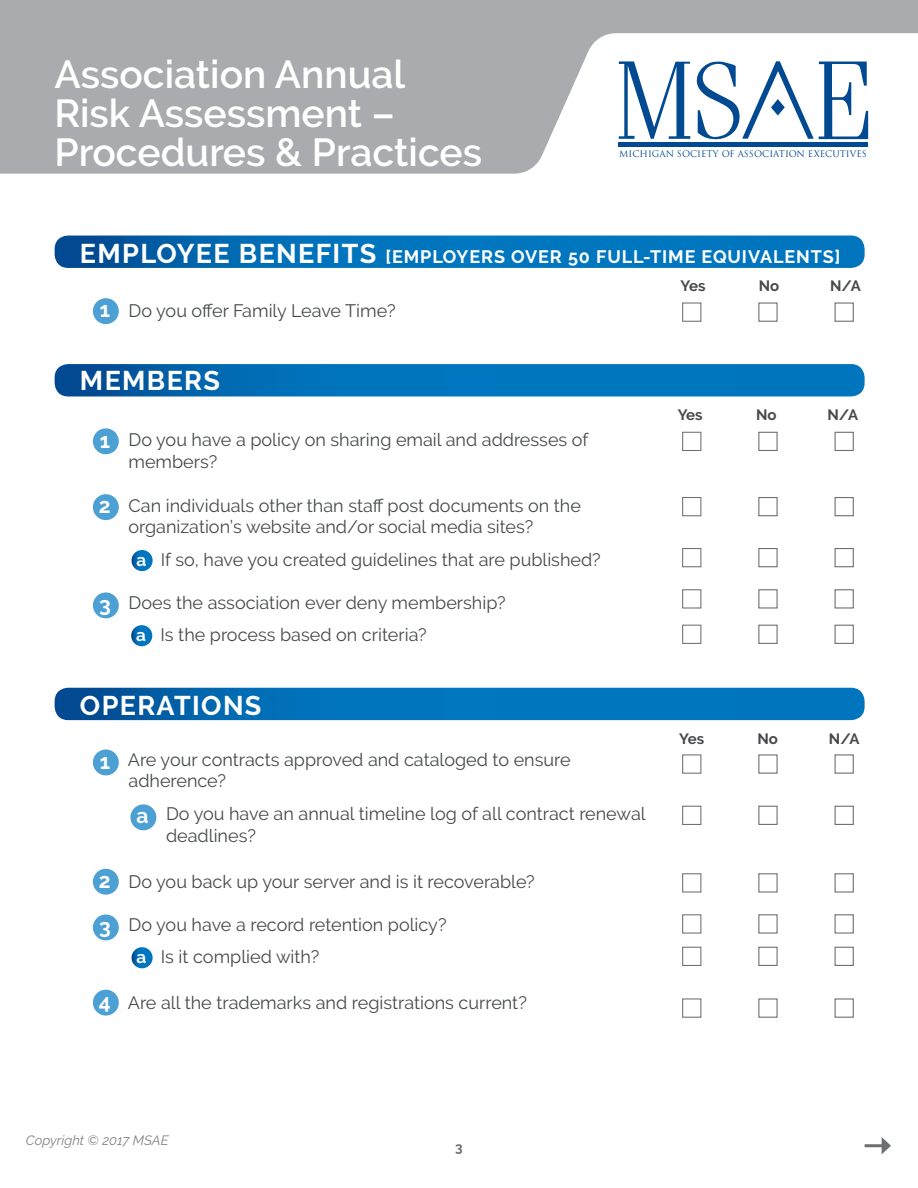
<style>
.page{position:relative;width:918px;height:1188px;background:#fff}
.page>*{position:absolute;margin:0;border:0;box-sizing:border-box;transform-origin:0 0}
.t1{font:600 39px/39px "Raleway";color:#fff}
.t2{font:700 27px "Raleway";letter-spacing:.05em;color:#fff}
.Parent_Question{font:18px/21.6px "Raleway";color:#46494b}
.Child_Question_Last{font:18px/21.6px "Raleway";color:#46494b}
.Last_Question_before{font:18px "Raleway";color:#46494b}
.Questions{font:18px/21.6px "Raleway";color:#46494b}
.t3{font:700 18px "Raleway";letter-spacing:.05em;color:#fff}
.t4{font:700 17.1px "Raleway";color:#fff}
.t5{font:700 15px "Raleway";letter-spacing:-.005em;color:#46494b}
.t6{font:italic 13.5px "Raleway";color:#808285}
.t7{font:700 13.5px "Raleway";color:#6d6e71}
.t8{font:8.85px "Trajan Pro";color:#014990}
.s1{font-size:27px}
.s2{font-weight:700;font-size:21px;color:#fff}
</style>
<div class="page">
<hr style="left:865px;top:1144px;width:19px;height:3px;background:#6d6e71">
<svg style="left:882px;top:1137px;width:9px;height:17px"></svg>
<svg style="left:0;top:0;width:918px;height:174px;fill:#aaabae"></svg>
<hr style="left:619px;top:143px;width:249px;height:4px;background:#014990">
<svg style="left:619px;top:61px;width:249px;height:82px"></svg>
<svg style="left:55px;top:236px;width:810px;height:32px;background:#026fb7"></svg>
<div style="left:93px;top:298px;width:26px;height:26px;background:#4da0d3;border-radius:50%"></div>
<svg style="left:55px;top:364px;width:810px;height:32px;background:#026fb7"></svg>
<div style="left:93px;top:428px;width:26px;height:26px;background:#4da0d3;border-radius:50%"></div>
<div style="left:93px;top:494px;width:26px;height:26px;background:#4da0d3;border-radius:50%"></div>
<svg style="left:132px;top:550px;width:21px;height:21px"></svg>
<div style="left:93px;top:592px;width:26px;height:26px;background:#4da0d3;border-radius:50%"></div>
<svg style="left:131px;top:625px;width:21px;height:21px"></svg>
<svg style="left:55px;top:688px;width:810px;height:32px;background:#016fb7"></svg>
<div style="left:93px;top:750px;width:26px;height:25px;background:#4da0d3;border-radius:50%"></div>
<div style="left:130px;top:804px;width:26px;height:26px;background:#4da0d3;border-radius:50%"></div>
<div style="left:93px;top:869px;width:26px;height:26px;background:#4da0d3;border-radius:50%"></div>
<div style="left:93px;top:915px;width:26px;height:25px;background:#4da0d3;border-radius:50%"></div>
<svg style="left:132px;top:947px;width:21px;height:21px"></svg>
<div style="left:93px;top:990px;width:26px;height:26px;background:#4da0d3;border-radius:50%"></div>
<div style="left:682px;top:302px;width:19px;height:20px;border:1px solid #6d6f72"></div>
<div style="left:758px;top:302px;width:20px;height:20px;border:1px solid #6d6f72"></div>
<div style="left:835px;top:302px;width:19px;height:20px;border:1px solid #6d6f72"></div>
<div style="left:682px;top:432px;width:19px;height:19px;border:1px solid #6d6f72"></div>
<div style="left:758px;top:432px;width:20px;height:19px;border:1px solid #6d6f72"></div>
<div style="left:835px;top:432px;width:19px;height:19px;border:1px solid #6d6f72"></div>
<div style="left:682px;top:497px;width:19px;height:19px;border:1px solid #6d6f72"></div>
<div style="left:758px;top:497px;width:20px;height:19px;border:1px solid #6d6f72"></div>
<div style="left:835px;top:497px;width:19px;height:19px;border:1px solid #6d6f72"></div>
<div style="left:682px;top:548px;width:19px;height:19px;border:1px solid #6d6f72"></div>
<div style="left:758px;top:548px;width:20px;height:19px;border:1px solid #6d6f72"></div>
<div style="left:835px;top:548px;width:19px;height:19px;border:1px solid #6d6f72"></div>
<div style="left:682px;top:589px;width:19px;height:20px;border:1px solid #6d6f72"></div>
<div style="left:758px;top:589px;width:20px;height:20px;border:1px solid #6d6f72"></div>
<div style="left:835px;top:589px;width:19px;height:20px;border:1px solid #6d6f72"></div>
<div style="left:682px;top:625px;width:19px;height:19px;border:1px solid #6d6f72"></div>
<div style="left:758px;top:625px;width:20px;height:19px;border:1px solid #6d6f72"></div>
<div style="left:835px;top:625px;width:19px;height:19px;border:1px solid #6d6f72"></div>
<div style="left:682px;top:754px;width:19px;height:20px;border:1px solid #6d6f72"></div>
<div style="left:758px;top:754px;width:20px;height:20px;border:1px solid #6d6f72"></div>
<div style="left:835px;top:754px;width:19px;height:20px;border:1px solid #6d6f72"></div>
<div style="left:682px;top:806px;width:19px;height:19px;border:1px solid #6d6f72"></div>
<div style="left:758px;top:806px;width:20px;height:19px;border:1px solid #6d6f72"></div>
<div style="left:835px;top:806px;width:19px;height:19px;border:1px solid #6d6f72"></div>
<div style="left:682px;top:873px;width:19px;height:20px;border:1px solid #6d6f72"></div>
<div style="left:758px;top:873px;width:20px;height:20px;border:1px solid #6d6f72"></div>
<div style="left:835px;top:873px;width:19px;height:20px;border:1px solid #6d6f72"></div>
<div style="left:682px;top:914px;width:19px;height:20px;border:1px solid #6d6f72"></div>
<div style="left:758px;top:914px;width:20px;height:20px;border:1px solid #6d6f72"></div>
<div style="left:835px;top:914px;width:19px;height:20px;border:1px solid #6d6f72"></div>
<div style="left:682px;top:947px;width:19px;height:19px;border:1px solid #6d6f72"></div>
<div style="left:758px;top:947px;width:20px;height:19px;border:1px solid #6d6f72"></div>
<div style="left:835px;top:947px;width:19px;height:19px;border:1px solid #6d6f72"></div>
<div style="left:682px;top:998px;width:19px;height:20px;border:1px solid #6d6f72"></div>
<div style="left:758px;top:998px;width:20px;height:20px;border:1px solid #6d6f72"></div>
<div style="left:835px;top:998px;width:19px;height:20px;border:1px solid #6d6f72"></div>
<h1 class="t1" style="left:55px;top:54px;width:429px">Association Annual<br>Risk Assessment –<br>Procedures &amp; Practices</h1>
<p class="t8" style="left:619px;top:148px;width:249px">MICHIGAN SOCIETY OF ASSOCIATION EXECUTIVES</p>
<p class="t3" style="left:80px;top:246px;width:762px"><span class="s1">EMPLOYEE BENEFITS</span> [EMPLOYERS OVER 50 FULL-TIME EQUIVALENTS]</p>
<p class="t5" style="left:681px;top:277px;width:26px">Yes</p>
<p class="t5" style="left:759px;top:277px;width:22px">No</p>
<p class="t5" style="left:830px;top:277px;width:32px">N/A</p>
<p class="Last_Question_before" style="left:100px;top:300px;width:297px"><span class="s2">1</span> Do you offer Family Leave Time?</p>
<p class="t2" style="left:80px;top:365px;width:142px">MEMBERS</p>
<p class="Questions" style="left:129px;top:429px;width:461px;text-indent:-29px"><span class="s2">1</span> Do you have a policy on sharing email and addresses of members?</p>
<p class="Parent_Question" style="left:129px;top:495px;width:454px;text-indent:-30px"><span class="s2">2</span> Can individuals other than staff post documents on the organization’s website and/or social media sites?</p>
<p class="t4" style="left:136px;top:550px;width:11px">a</p>
<p class="Child_Question_Last" style="left:161px;top:549px;width:441px">If so, have you created guidelines that are published?</p>
<p class="Parent_Question" style="left:99px;top:591px;width:408px"><span class="s2">3</span> Does the association ever deny membership?</p>
<p class="t4" style="left:136px;top:625px;width:11px">a</p>
<p class="Last_Question_before" style="left:161px;top:624px;width:268px">Is the process based on criteria?</p>
<p class="t2" style="left:80px;top:690px;width:183px">OPERATIONS</p>
<p class="Parent_Question" style="left:129px;top:748px;width:444px;text-indent:-29px"><span class="s2">1</span> Are your contracts approved and cataloged to ensure adherence?</p>
<p class="Child_Question_Last" style="left:166px;top:803px;width:481px;text-indent:-30px"><span class="s2">a</span> Do you have an annual timeline log of all contract renewal deadlines?</p>
<p class="Questions" style="left:99px;top:871px;width:437px"><span class="s2">2</span> Do you back up your server and is it recoverable?</p>
<p class="Parent_Question" style="left:99px;top:913px;width:349px"><span class="s2">3</span> Do you have a record retention policy?</p>
<p class="t4" style="left:136px;top:947px;width:11px">a</p>
<p class="Child_Question_Last" style="left:161px;top:946px;width:160px">Is it complied with?</p>
<p class="Last_Question_before" style="left:99px;top:992px;width:430px"><span class="s2">4</span> Are all the trademarks and registrations current?</p>
<p class="t5" style="left:678px;top:406px;width:26px">Yes</p>
<p class="t5" style="left:756px;top:406px;width:22px">No</p>
<p class="t5" style="left:827px;top:406px;width:32px">N/A</p>
<p class="t5" style="left:679px;top:730px;width:26px">Yes</p>
<p class="t5" style="left:758px;top:730px;width:22px">No</p>
<p class="t5" style="left:829px;top:730px;width:32px">N/A</p>
<p class="t6" style="left:26px;top:1132px;width:144px">Copyright © 2017 MSAE</p>
<p class="t7" style="left:455px;top:1139px;width:9px">3</p>
</div>
